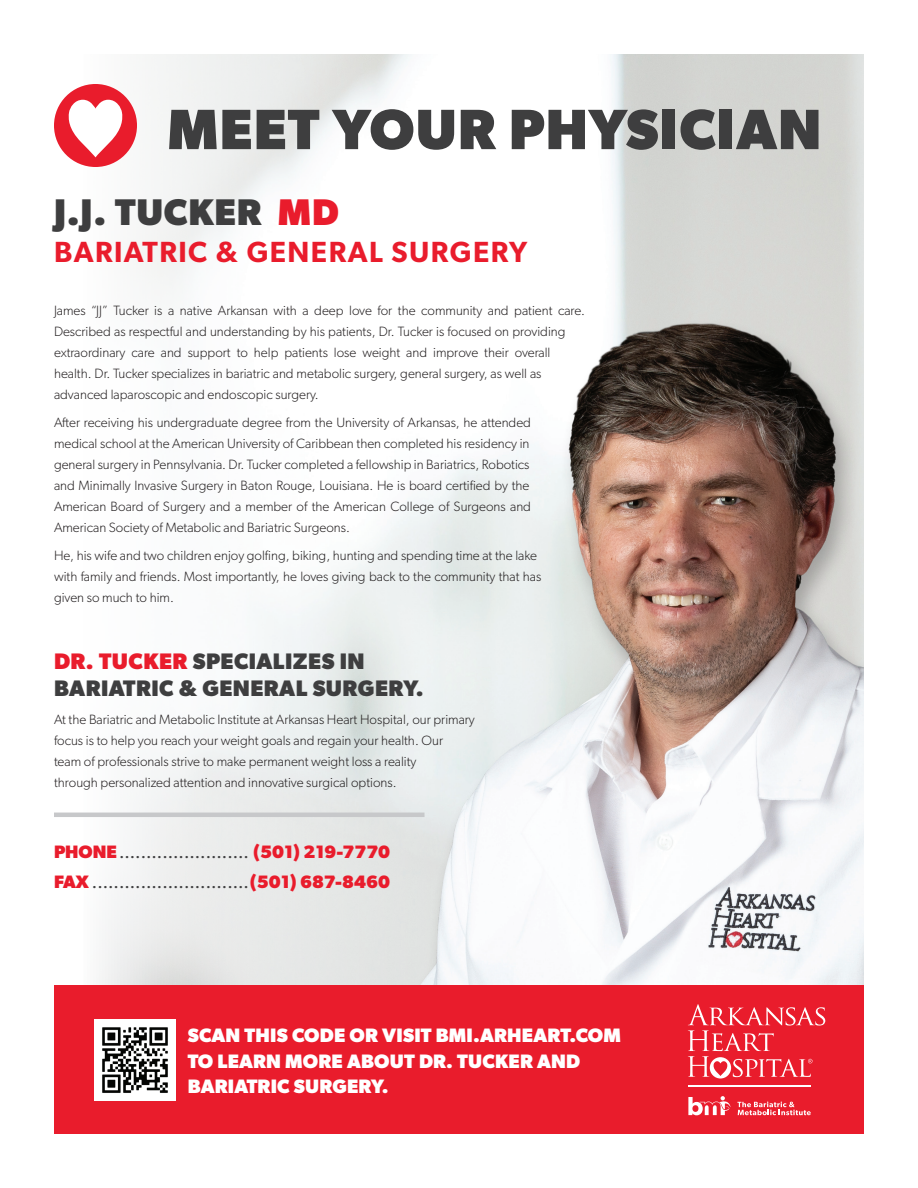
<style>
.page{position:relative;width:918px;height:1188px;background:#fff}
.page>*{position:absolute;margin:0;border:0;box-sizing:border-box;transform-origin:0 0}
.t1{font:700 57px "Gibson";letter-spacing:.02em;color:#3e3e3f}
.t2{font:700 37.2px "Gibson";letter-spacing:.02em;color:#3e3e3f}
.t3{font:600 29.25px "Gibson";letter-spacing:.05em;color:#e91c2c}
.t4{font:700 22.5px/27px "Gibson";letter-spacing:.02em;color:#3e3e3f}
.t5{font:700 19.5px/25.5px "Gibson";letter-spacing:.01em;color:#fff}
.t6{font:18px/30px "Gibson";color:#3e3e3f}
.t7{font:300 13.5px/21px "Gibson";color:#231f20}
.s1{color:#e91c2c}
.s2{font-weight:700;color:#e91c2c}
</style>
<div class="page">
<img style="left:83px;top:54px;width:781px;height:932px">
<img style="left:313px;top:280px;width:551px;height:706px">
<hr style="left:54px;top:813px;width:370px;height:4px;background:#c7c8ca">
<div style="left:54px;top:84px;width:83px;height:83px;background:#e91c2c;border-radius:50%"></div>
<svg style="left:68px;top:100px;width:55px;height:57px"></svg>
<div style="left:54px;top:986px;width:810px;height:148px;background:#e91c2c"></div>
<img style="left:94px;top:1019px;width:81px;height:81px">
<svg style="left:737px;top:1102px;width:74px;height:13px"></svg>
<svg style="left:688px;top:1096px;width:43px;height:19px"></svg>
<hr style="left:688px;top:1086px;width:123px;height:1px;background:#fff">
<svg style="left:688px;top:1004px;width:137px;height:75px"></svg>
<h1 class="t1" style="left:167px;top:96px;width:655px">MEET YOUR PHYSICIAN</h1>
<h2 class="t2" style="left:54px;top:190px;width:286px">J.J. TUCKER <span class="s1">MD</span></h2>
<h3 class="t3" style="left:54px;top:234px;width:475px">BARIATRIC &amp; GENERAL SURGERY</h3>
<p class="t7" style="left:54px;top:300px;width:533px">James “JJ” Tucker is a native Arkansan with a deep love for the community and patient care.<br>Described as respectful and understanding by his patients, Dr. Tucker is focused on providing extraordinary care and support to help patients lose weight and improve their overall health. Dr. Tucker specializes in bariatric and metabolic surgery, general surgery, as well as advanced laparoscopic and endoscopic surgery.</p>
<p class="t7" style="left:54px;top:412px;width:479px;text-align:justify">After receiving his undergraduate degree from the University of Arkansas, he attended medical school at the American University of Caribbean then completed his residency in general surgery in Pennsylvania. Dr. Tucker completed a fellowship in Bariatrics, Robotics and Minimally Invasive Surgery in Baton Rouge, Louisiana. He is board certified by the American Board of Surgery and a member of the American College of Surgeons and American Society of Metabolic and Bariatric Surgeons.</p>
<p class="t7" style="left:54px;top:545px;width:489px">He, his wife and two children enjoy golfing, biking, hunting and spending time at the lake with family and friends. Most importantly, he loves giving back to the community that has given so much to him.</p>
<h3 class="t4" style="left:54px;top:647px;width:371px"><span class="s1">DR. TUCKER</span> SPECIALIZES IN<br>BARIATRIC &amp; GENERAL SURGERY.</h3>
<p class="t7" style="left:54px;top:709px;width:422px">At the Bariatric and Metabolic Institute at Arkansas Heart Hospital, our primary focus is to help you reach your weight goals and regain your health. Our<br>team of professionals strive to make permanent weight loss a reality<br>through personalized attention and innovative surgical options.</p>
<h3 class="t6" style="left:54px;top:836px;width:338px"><span class="s2">PHONE</span>........................ <span class="s2">(501) 219-7770<br>FAX</span> .............................<span class="s2">(501) 687-8460</span></h3>
<h3 class="t5" style="left:188px;top:1022px;width:435px">SCAN THIS CODE OR VISIT BMI.ARHEART.COM<br>TO LEARN MORE ABOUT DR. TUCKER AND<br>BARIATRIC SURGERY.</h3>
</div>
